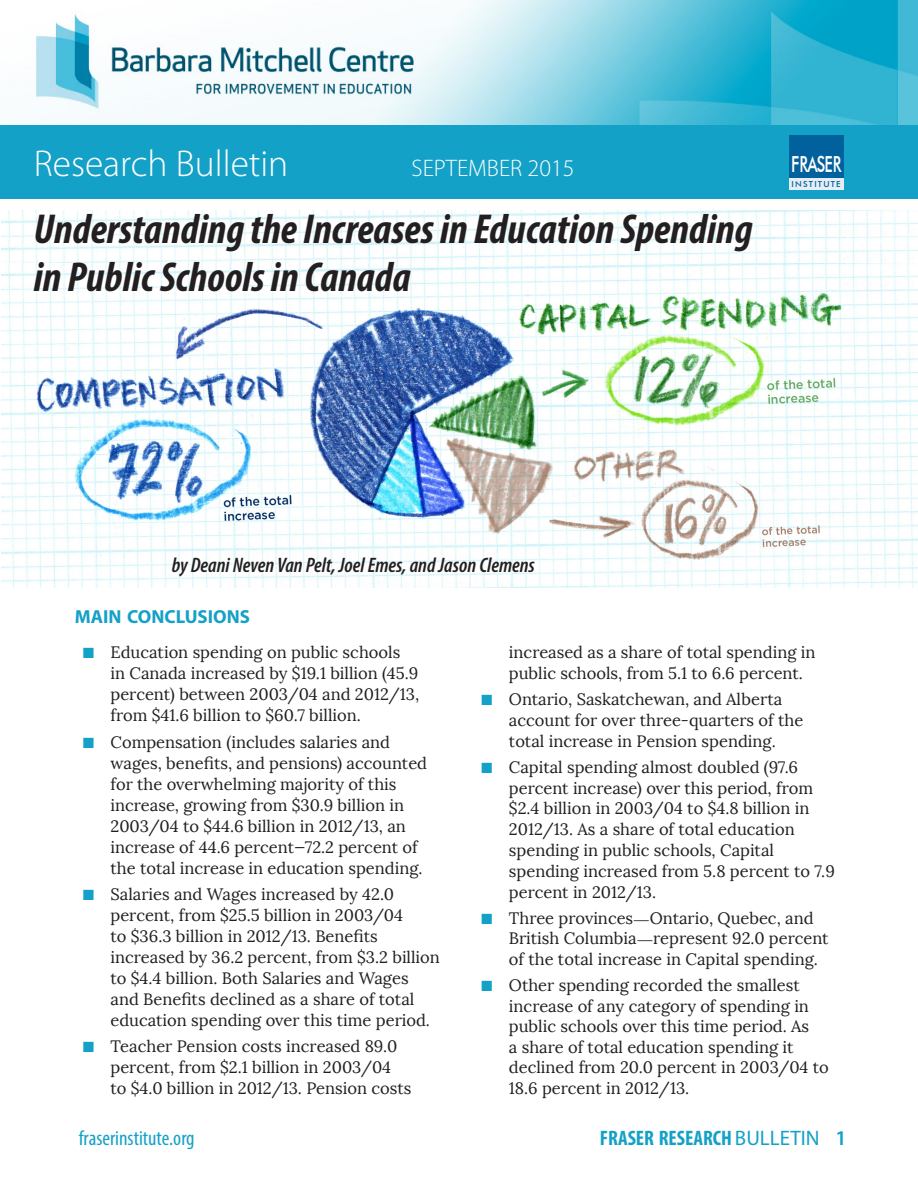
<style>
.page{position:relative;width:918px;height:1188px;background:#fff}
.page>*{position:absolute;margin:0;border:0;box-sizing:border-box;transform-origin:0 0}
.t1{font:italic 700 condensed 42px/48px "Myriad Pro";color:#231f20}
.t2{font:300 37.5px "Myriad Pro";color:#fff}
.t3{font:300 24px "Myriad Pro";color:#fff}
.t4{font:500 22.2px "Futura BT";letter-spacing:-.05em;color:#fff;scale:.71 1}
.author_byline{font:italic 600 condensed 21px "Myriad Pro";color:#231f20}
.t5{font:700 condensed 21px "Myriad Pro";color:#14a1c7}
.t6{font:condensed 21px "Myriad Pro";color:#14a1c7}
.Head_2{font:700 18.9px "Myriad Pro";color:#14a1c7}
.t7{font:16.5px/21px "Lora";color:#231f20}
.t8{font:500 8.25px "Futura BT";letter-spacing:.145em;color:#00619c}
.s1{font-family:"Arno Pro"}
.s2{font-weight:400;font-stretch:normal}
.s3{font-weight:600;font-stretch:normal}
</style>
<div class="page">
<img style="left:2px;top:210px;width:916px;height:27px">
<img style="left:2px;top:237px;width:916px;height:27px">
<img style="left:1px;top:264px;width:917px;height:324px">
<img style="left:0;top:0;width:918px;height:126px">
<div style="left:0;top:126px;width:918px;height:73px;background:#14a1c7"></div>
<div style="left:789px;top:135px;width:55px;height:54px;background:#e6eef5"></div>
<div style="left:789px;top:135px;width:55px;height:43px;background:#00619c"></div>
<p class="t2" style="left:34px;top:141px;width:256px">Research Bulletin</p>
<p class="t3" style="left:412px;top:154px;width:164px">SEPTEMBER 2015</p>
<p class="t4" style="left:791px;top:151px;width:72px">FRASER</p>
<p class="t8" style="left:792px;top:179px;width:51px">INSTITUTE</p>
<p class="t1" style="left:34px;top:204px;width:721px">Understanding the Increases in Education Spending in Public Schools in Canada</p>
<p class="author_byline" style="left:172px;top:554px;width:365px">by Deani Neven Van Pelt, Joel Emes, and Jason Clemens</p>
<p class="Head_2" style="left:75px;top:604px;width:177px">MAIN CONCLUSIONS</p>
<p class="t7" style="left:111px;top:642px;width:310px">Education spending on public schools<br>in Canada increased by $19.1 billion (45.9 percent) between 2003/04 and 2012/13, from $41.6 billion to $60.7 billion.</p>
<p class="t7" style="left:111px;top:732px;width:318px">Compensation (includes salaries and wages, benefits, and pensions) accounted for the overwhelming majority of this increase, growing from $30.9 billion in 2003/04 to $44.6 billion in 2012/13, an increase of 44.6 percent—72.2 percent of the total increase in education spending.</p>
<p class="t7" style="left:111px;top:884px;width:331px">Salaries and Wages increased by 42.0 percent, from $25.5 billion in 2003/04<br>to $36.3 billion in 2012/13. Benefits increased by 36.2 percent, from $3.2 billion to $4.4 billion. Both Salaries and Wages and Benefits declined as a share of total education spending over this time period.</p>
<p class="t7" style="left:111px;top:1036px;width:302px">Teacher Pension costs increased 89.0 percent, from $2.1 billion in 2003/04<br>to $4.0 billion in 2012/13. Pension costs</p>
<p class="t7" style="left:509px;top:642px;width:308px">increased as a share of total spending in public schools, from 5.1 to 6.6 percent.</p>
<p class="t7" style="left:509px;top:689px;width:296px">Ontario, Saskatchewan, and Alberta account for over three-quarters of the total increase in Pension spending.</p>
<p class="t7" style="left:509px;top:757px;width:327px">Capital spending almost doubled (97.6 percent increase) over this period, from $2.4 billion in 2003/04 to $4.8 billion in 2012/13. As a share of total education spending in public schools, Capital spending increased from 5.8 percent to 7.9 percent in 2012/13.</p>
<p class="t7" style="left:509px;top:908px;width:321px">Three provinces<span class="s1">—</span>Ontario, Quebec, and<br>British Columbia<span class="s1">—</span>represent 92.0 percent of the total increase in Capital spending.</p>
<p class="t7" style="left:509px;top:975px;width:321px;line-height:20.5px">Other spending recorded the smallest increase of any category of spending in public schools over this time period. As<br>a share of total education spending it declined from 20.0 percent in 2003/04 to 18.6 percent in 2012/13.</p>
<p class="t6" style="left:79px;top:1126px;width:117px">fraserinstitute.org</p>
<p class="t5" style="left:600px;top:1125px;width:246px">FRASER RESEARCH <span class="s2">BULLETIN</span> <span class="s3">1</span></p>
</div>
